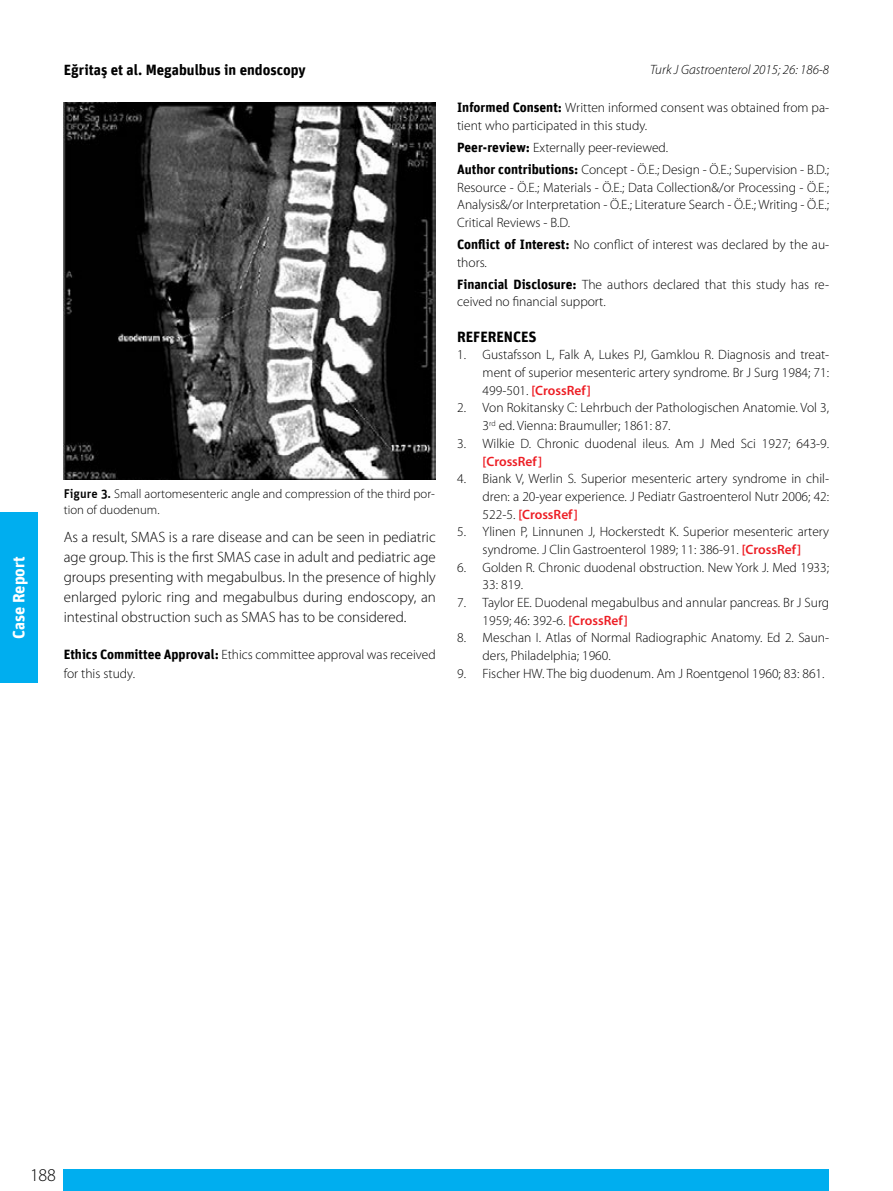
<style>
.page{position:relative;width:893px;height:1191px;background:#fff}
.page>*{position:absolute;margin:0;border:0;box-sizing:border-box;transform-origin:0 0}
.t1{font:300 18px "Myriad Pro";color:#000}
.t2{font:700 16.5px "Unit";color:#fff}
.t3{font:300 15px/20.1px "Myriad Pro";color:#000;text-align:justify}
.t4{font:700 15px "Unit";color:#000}
.t5{font:700 14.85px "Unit";color:#000}
.t6{font:300 13.5px/17.7px "Myriad Pro";color:#000}
.t7{font:italic 300 13.5px "Myriad Pro";color:#000}
.t8{font:600 13.5px "Myriad Pro";color:#ed1d24}
.t9{font:300 12.75px/15.8px "Myriad Pro";color:#000}
.s1{font-family:"Unit";font-weight:500}
.s2{font-family:"Unit";font-weight:700}
.s3{font-weight:600;color:#ed1d24}
</style>
<div class="page">
<img style="left:64px;top:102px;width:372px;height:377px">
<div style="left:64px;top:1169px;width:765px;height:22px;background:#00aeef"></div>
<div style="left:0;top:512px;width:37px;height:170px;background:#00aeef"></div>
<p class="t2" style="left:9px;top:639px;width:84px;rotate:-90deg">Case Report</p>
<p class="t5" style="left:64px;top:60px;width:243px">Eğritaş et al. Megabulbus in endoscopy</p>
<p class="t7" style="left:650px;top:61px;width:181px">Turk J Gastroenterol 2015; 26: 186-8</p>
<p class="t9" style="left:64px;top:485px;width:372px"><span class="s1">Figure 3.</span> Small aortomesenteric angle and compression of the third por&shy;tion of duodenum.</p>
<p class="t3" style="left:64px;top:526px;width:374px">As a result, SMAS is a rare disease and can be seen in pediatric age group. This is the first SMAS case in adult and pediatric age groups presenting with megabulbus. In the presence of highly enlarged pyloric ring and megabulbus during endoscopy, an intestinal obstruction such as SMAS has to be considered.</p>
<p class="t6" style="left:64px;top:645px;width:374px;line-height:18.6px"><span class="s2">Ethics Committee Approval:</span> Ethics committee approval was received for this study.</p>
<p class="t6" style="left:457px;top:99px;width:374px"><span class="s2">Informed Consent:</span> Written informed consent was obtained from pa&shy;tient who participated in this study.</p>
<p class="t6" style="left:457px;top:136px;width:374px;line-height:21.9px"><span class="s2">Peer-review:</span> Externally peer-reviewed.<br><span class="s2">Author contributions:</span> Concept - Ö.E.; Design - Ö.E.; Supervision - B.D.;</p>
<p class="t6" style="left:457px;top:178px;width:374px;text-align:justify">Resource - Ö.E.; Materials - Ö.E.; Data Collection&amp;/or Processing - Ö.E.; Analysis&amp;/or Interpretation - Ö.E.; Literature Search - Ö.E.; Writing - Ö.E.; Critical Reviews - B.D.</p>
<p class="t6" style="left:457px;top:235px;width:374px"><span class="s2">Conflict of Interest:</span> No conflict of interest was declared by the au&shy;thors.</p>
<p class="t6" style="left:457px;top:275px;width:374px"><span class="s2">Financial Disclosure:</span> The authors declared that this study has re&shy;ceived no financial support.</p>
<p class="t4" style="left:457px;top:327px;width:81px">REFERENCES</p>
<p class="t6" style="left:483px;top:346px;width:348px;text-align:justify;text-indent:-26px">1. Gustafsson L, Falk A, Lukes PJ, Gamklou R. Diagnosis and treat&shy;ment of superior mesenteric artery syndrome. Br J Surg 1984; 71:<br>499-501. <span class="s3">[CrossRef]</span></p>
<p class="t6" style="left:483px;top:399px;width:348px;text-indent:-26px">2. Von Rokitansky C: Lehrbuch der Pathologischen Anatomie. Vol 3,<br>3<sup>rd</sup> ed. Vienna: Braumuller; 1861: 87.</p>
<p class="t6" style="left:457px;top:434px;width:374px">3. Wilkie D. Chronic duodenal ileus. Am J Med Sci 1927; 643-9.</p>
<p class="t8" style="left:483px;top:452px;width:61px">[CrossRef]</p>
<p class="t6" style="left:483px;top:470px;width:348px;text-align:justify;text-indent:-26px">4. Biank V, Werlin S. Superior mesenteric artery syndrome in chil&shy;dren: a 20-year experience. J Pediatr Gastroenterol Nutr 2006; 42:<br>522-5. <span class="s3">[CrossRef]</span></p>
<p class="t6" style="left:457px;top:523px;width:374px;text-align:center">5. Ylinen P, Linnunen J, Hockerstedt K. Superior mesenteric artery syndrome. J Clin Gastroenterol 1989; 11: 386-91. <span class="s3">[CrossRef]</span></p>
<p class="t6" style="left:483px;top:558px;width:348px;text-indent:-26px">6. Golden R. Chronic duodenal obstruction. New York J. Med 1933;<br>33: 819.</p>
<p class="t6" style="left:483px;top:593px;width:348px;text-indent:-26px">7. Taylor EE. Duodenal megabulbus and annular pancreas. Br J Surg<br>1959; 46: 392-6. <span class="s3">[CrossRef]</span></p>
<p class="t6" style="left:483px;top:629px;width:348px;text-indent:-26px">8. Meschan I. Atlas of Normal Radiographic Anatomy. Ed 2. Saun&shy;ders, Philadelphia; 1960.</p>
<p class="t6" style="left:457px;top:664px;width:369px">9. Fischer HW. The big duodenum. Am J Roentgenol 1960; 83: 861.</p>
<h1 class="t1" style="left:30px;top:1164px;width:27px">188</h1>
</div>
